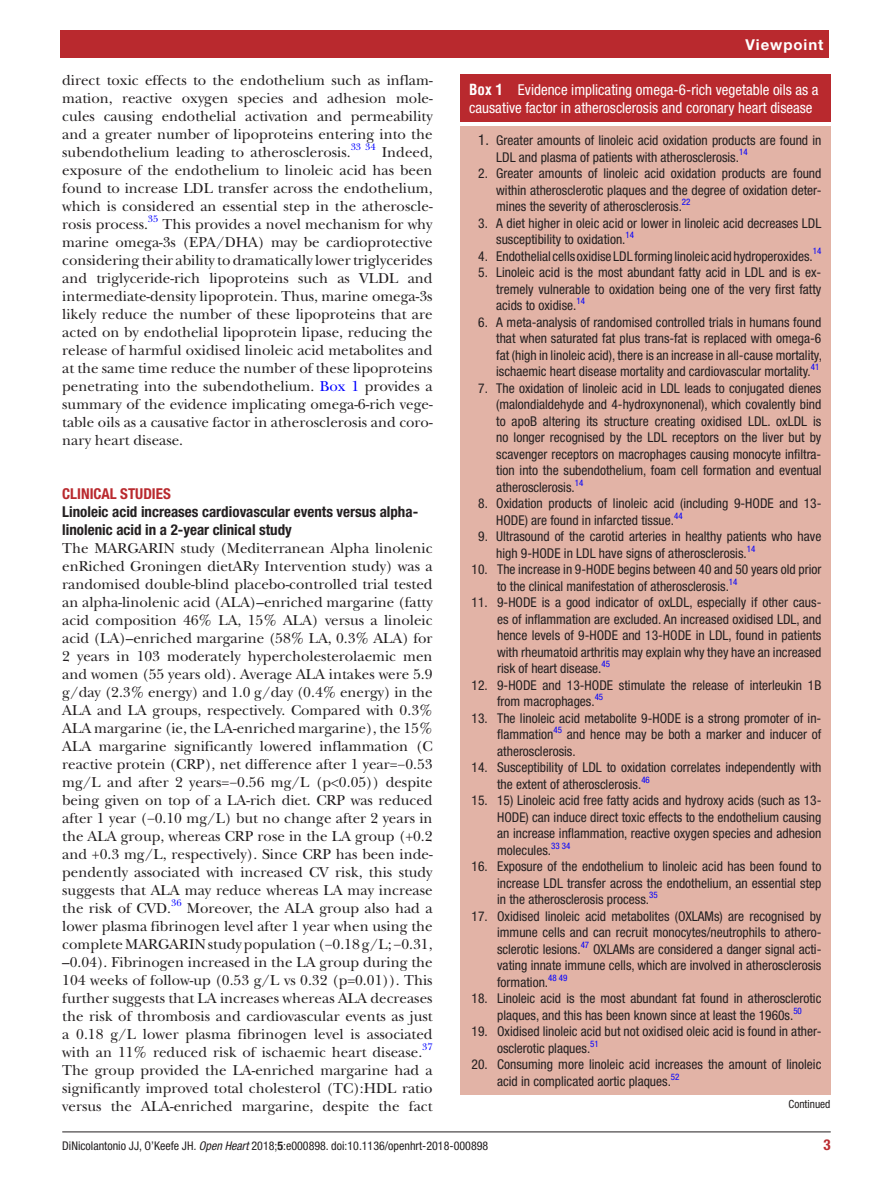
<style>
.page{position:relative;width:893px;height:1191px;background:#fff}
.page>*{position:absolute;margin:0;border:0;box-sizing:border-box;transform-origin:0 0}
.t1{font:15px/18px "New Baskerville";color:#231f20;text-align:justify}
.t2{font:condensed 15px/18px "Helvetica Neue LT Std";color:#fff}
.t3{font:700 condensed 15px/18px "Helvetica Neue LT Std";color:#231f20}
.t4{font:700 condensed 15px "Helvetica Neue LT Std";color:#b9292e}
.t5{font:700 15px "Helvetica Neue LT Std";letter-spacing:.065em;color:#fff}
.t6{font:condensed 13.5px/16.5px "Helvetica Neue LT Std";color:#231f20}
.t7{font:condensed 12px "Helvetica Neue LT Std";color:#231f20}
.t8{font:condensed 11.25px "Helvetica Neue LT Std";color:#231f20}
.t9{font:9.9px "New Baskerville";color:#00f}
.s1{color:#00f}
.s2{font-family:"Helvetica";font-weight:700}
.s3{font-size:15px}
.s4{font-style:italic}
.s5{font-weight:700}
</style>
<div class="page">
<hr style="left:62px;top:1131px;width:769px;height:1px;background:#231f20">
<div style="left:61px;top:31px;width:768px;height:27px;background:#b9292e"></div>
<div style="left:460px;top:74px;width:370px;height:48px;background:#b9292e"></div>
<div style="left:460px;top:126px;width:370px;height:968px;background:#e2b3a6"></div>
<p class="t1" style="left:62px;top:71px;width:372px">direct toxic effects to the endothelium such as inflam&shy;mation, reactive oxygen species and adhesion mole&shy;cules causing endothelial activation and permeability and a greater number of lipoproteins entering into the subendothelium leading to atherosclerosis.</p>
<p class="t9" style="left:351px;top:141px;width:26px">33 34</p>
<p class="t1" style="left:62px;top:143px;width:372px;text-indent:320px">Indeed, exposure of the endothelium to linoleic acid has been found to increase LDL transfer across the endothelium, which is considered an essential step in the atheroscle&shy;rosis process.</p>
<p class="t9" style="left:148px;top:213px;width:12px">35</p>
<p class="t1" style="left:62px;top:215px;width:372px;text-indent:100px">This provides a novel mechanism for why marine omega-3s (EPA/DHA) may be cardioprotective considering their ability to dramatically lower triglycerides and triglyceride-rich lipoproteins such as VLDL and intermediate-density lipoprotein. Thus, marine omega-3s likely reduce the number of these lipoproteins that are acted on by endothelial lipoprotein lipase, reducing the release of harmful oxidised linoleic acid metabolites and at the same time reduce the number of these lipoproteins penetrating into the subendothelium. <span class="s1">Box 1</span> provides a summary of the evidence implicating omega-6-rich vege&shy;table oils as a causative factor in atherosclerosis and coro&shy;nary heart disease.</p>
<p class="t4" style="left:62px;top:484px;width:110px">Clinical studies</p>
<p class="t3" style="left:62px;top:502px;width:357px">Linoleic acid increases cardiovascular events versus alpha&shy;linolenic acid in a 2-year clinical study</p>
<p class="t1" style="left:62px;top:539px;width:372px">The MARGARIN study (Mediterranean Alpha linolenic enRiched Groningen dietARy Intervention study) was a randomised double-blind placebo-controlled trial tested an alpha-linolenic acid (ALA)–enriched margarine (fatty acid composition 46% LA, 15% ALA) versus a linoleic acid (LA)–enriched margarine (58% LA, 0.3% ALA) for 2 years in 103 moderately hypercholesterolaemic men and women (55 years old). Average ALA intakes were 5.9 g/day (2.3% energy) and 1.0 g/day (0.4% energy) in the ALA and LA groups, respectively. Compared with 0.3% ALA margarine (ie, the LA-enriched margarine), the 15% ALA margarine significantly lowered inflammation (C reactive protein (CRP), net difference after 1 year=−0.53 mg/L and after 2 years=−0.56 mg/L (p&lt;0.05)) despite being given on top of a LA-rich diet. CRP was reduced after 1 year (−0.10 mg/L) but no change after 2 years in the ALA group, whereas CRP rose in the LA group (+0.2 and +0.3 mg/L, respectively). Since CRP has been inde&shy;pendently associated with increased CV risk, this study suggests that ALA may reduce whereas LA may increase the risk of CVD.</p>
<p class="t9" style="left:171px;top:897px;width:12px">36</p>
<p class="t1" style="left:62px;top:899px;width:372px;text-indent:125px">Moreover, the ALA group also had a lower plasma fibrinogen level after 1 year when using the complete MARGARIN study population (−0.18 g/L; −0.31, –0.04). Fibrinogen increased in the LA group during the 104 weeks of follow-up (0.53 g/L vs 0.32 (p=0.01)). This further suggests that LA increases whereas ALA decreases the risk of thrombosis and cardiovascular events as just a 0.18 g/L lower plasma fibrinogen level is associated with an 11% reduced risk of ischaemic heart disease.<sup>37<br></sup>The group provided the LA-enriched margarine had a significantly improved total cholesterol (TC):HDL ratio versus the ALA-enriched margarine, despite the fact</p>
<p class="t5" style="left:745px;top:35px;width:80px">Viewpoint</p>
<p class="t2" style="left:469px;top:81px;width:351px"><span class="s2">Box 1</span> Evidence implicating omega-6-rich vegetable oils as a causative factor in atherosclerosis and coronary heart disease</p>
<p class="t6" style="left:496px;top:132px;width:327px;text-indent:-18px"><span class="s3">1.</span> Greater amounts of linoleic acid oxidation products are found in<br>LDL and plasma of patients with atherosclerosis.<sup>14</sup></p>
<p class="t6" style="left:496px;top:165px;width:327px;text-align:justify;text-indent:-18px">2. Greater amounts of linoleic acid oxidation products are found within atherosclerotic plaques and the degree of oxidation deter&shy;mines the severity of atherosclerosis.<sup>22</sup></p>
<p class="t6" style="left:496px;top:214px;width:327px;text-indent:-18px">3. A diet higher in oleic acid or lower in linoleic acid decreases LDL susceptibility to oxidation.<sup>14</sup></p>
<p class="t6" style="left:478px;top:247px;width:345px">4. Endothelial cells oxidise LDL forming linoleic acid hydroperoxides.<sup>14</sup></p>
<p class="t6" style="left:496px;top:264px;width:327px;text-align:justify;text-indent:-18px">5. Linoleic acid is the most abundant fatty acid in LDL and is ex&shy;tremely vulnerable to oxidation being one of the very first fatty acids to oxidise.<sup>14</sup></p>
<p class="t6" style="left:496px;top:313px;width:327px;text-align:justify;text-indent:-18px">6. A meta-analysis of randomised controlled trials in humans found that when saturated fat plus trans-fat is replaced with omega-6 fat (high in linoleic acid), there is an increase in all-cause mortality, ischaemic heart disease mortality and cardiovascular mortality.<sup>41</sup></p>
<p class="t6" style="left:496px;top:379px;width:327px;text-align:justify;text-indent:-18px">7. The oxidation of linoleic acid in LDL leads to conjugated dienes (malondialdehyde and 4-hydroxynonenal), which covalently bind to apoB altering its structure creating oxidised LDL. oxLDL is no longer recognised by the LDL receptors on the liver but by scavenger receptors on macrophages causing monocyte infiltra&shy;tion into the subendothelium, foam cell formation and eventual atherosclerosis.<sup>14</sup></p>
<p class="t6" style="left:496px;top:495px;width:327px;text-indent:-18px">8. Oxidation products of linoleic acid (including 9-HODE and 13-<br>HODE) are found in infarcted tissue.<sup>44</sup></p>
<p class="t6" style="left:496px;top:528px;width:327px;text-indent:-18px">9. Ultrasound of the carotid arteries in healthy patients who have high 9-HODE in LDL have signs of atherosclerosis.<sup>14</sup></p>
<p class="t6" style="left:497px;top:561px;width:326px;text-indent:-26px">10. The increase in 9-HODE begins between 40 and 50 years old prior to the clinical manifestation of atherosclerosis.<sup>14</sup></p>
<p class="t6" style="left:497px;top:594px;width:326px;text-align:justify;text-indent:-26px">11. 9-HODE is a good indicator of oxLDL, especially if other caus&shy;es of inflammation are excluded. An increased oxidised LDL, and hence levels of 9-HODE and 13-HODE in LDL, found in patients with rheumatoid arthritis may explain why they have an increased risk of heart disease.<sup>45</sup></p>
<p class="t6" style="left:497px;top:676px;width:326px;text-indent:-26px">12. 9-HODE and 13-HODE stimulate the release of interleukin 1B from macrophages.<sup>45</sup></p>
<p class="t6" style="left:497px;top:709px;width:326px;text-align:justify;text-indent:-26px">13. The linoleic acid metabolite 9-HODE is a strong promoter of in&shy;flammation<sup>45</sup> and hence may be both a marker and inducer of atherosclerosis.</p>
<p class="t6" style="left:497px;top:759px;width:326px;text-indent:-26px">14. Susceptibility of LDL to oxidation correlates independently with the extent of atherosclerosis.<sup>46</sup></p>
<p class="t6" style="left:497px;top:792px;width:326px;text-align:justify;text-indent:-26px">15. 15) Linoleic acid free fatty acids and hydroxy acids (such as 13- HODE) can induce direct toxic effects to the endothelium causing an increase inflammation, reactive oxygen species and adhesion molecules.<sup>33</sup> <sup>34</sup></p>
<p class="t6" style="left:497px;top:858px;width:326px;text-align:justify;text-indent:-26px">16. Exposure of the endothelium to linoleic acid has been found to increase LDL transfer across the endothelium, an essential step in the atherosclerosis process.<sup>35</sup></p>
<p class="t6" style="left:497px;top:907px;width:326px;text-align:justify;text-indent:-26px">17. Oxidised linoleic acid metabolites (OXLAMs) are recognised by immune cells and can recruit monocytes/neutrophils to athero&shy;sclerotic lesions.<sup>47</sup> OXLAMs are considered a danger signal acti&shy;vating innate immune cells, which are involved in atherosclerosis formation.<sup>48</sup> <sup>49</sup></p>
<p class="t6" style="left:472px;top:990px;width:351px;text-align:center">18. Linoleic acid is the most abundant fat found in atherosclerotic plaques, and this has been known since at least the 1960s.<sup>50</sup></p>
<p class="t6" style="left:497px;top:1023px;width:326px;text-indent:-26px">19. Oxidised linoleic acid but not oxidised oleic acid is found in ather&shy;osclerotic plaques.<sup>51</sup></p>
<p class="t6" style="left:497px;top:1056px;width:326px;text-indent:-26px">20. Consuming more linoleic acid increases the amount of linoleic acid in complicated aortic plaques.<sup>52</sup></p>
<p class="t8" style="left:788px;top:1097px;width:43px">Continued</p>
<p class="t7" style="left:62px;top:1139px;width:428px">DiNicolantonio JJ, O’Keefe JH<span class="s4">. Open Heart</span> 2018;<span class="s5">5</span>:e000898. doi:10.1136/openhrt-2018-000898</p>
<p class="t4" style="left:823px;top:1135px;width:9px">3</p>
</div>
